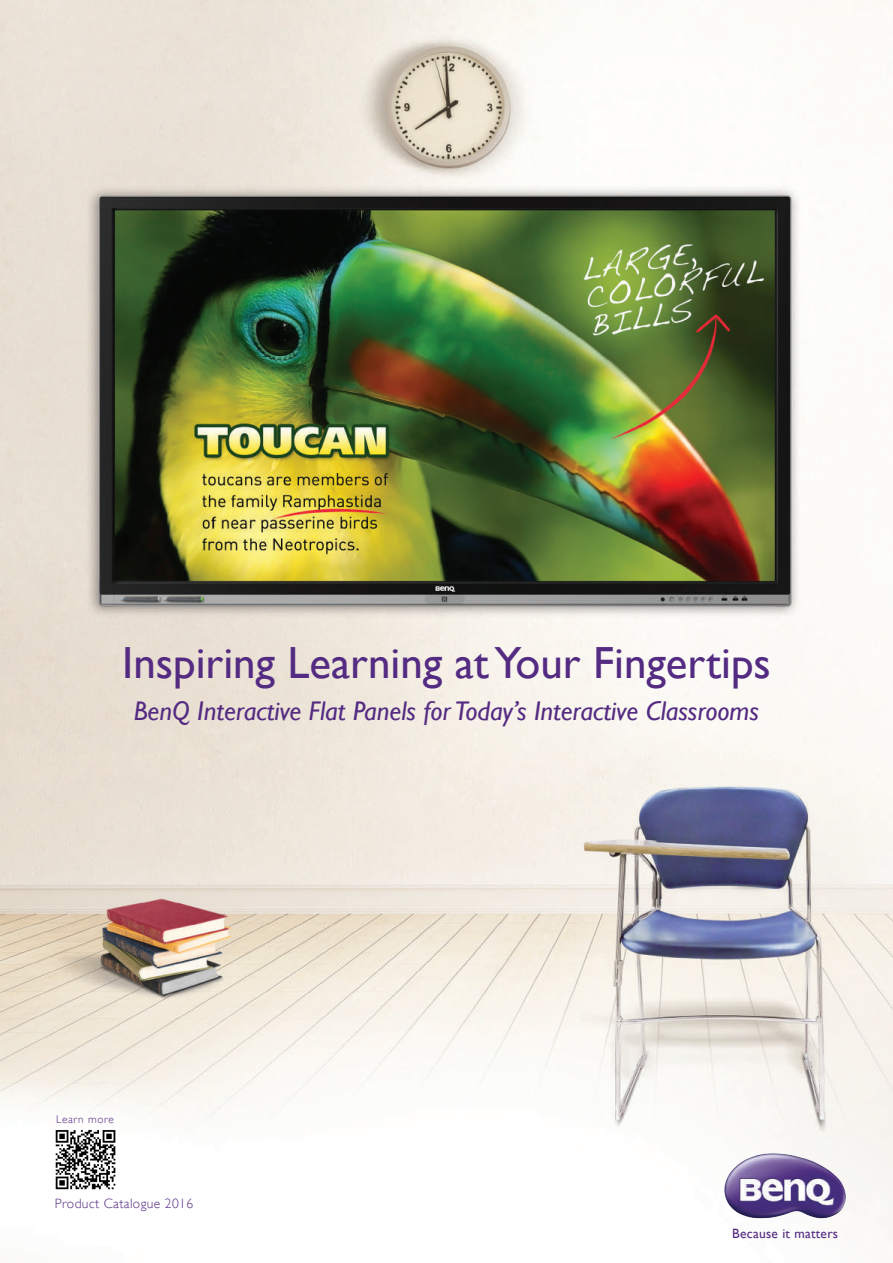
<style>
.page{position:relative;width:893px;height:1263px;background:#fff}
.page>*{position:absolute;margin:0;border:0;box-sizing:border-box;transform-origin:0 0}
.t1{font:45px "Gill Sans";color:#542b82}
.t2{font:italic 27px "Gill Sans";color:#542b82}
.t3{font:300 13.5px "Gill Sans";letter-spacing:.03em;color:#542b82}
.t4{font:13.5px "Gill Sans";letter-spacing:.02em;color:#542b82}
.t5{font:300 11.25px "Gill Sans";letter-spacing:.055em;color:#542b82}
</style>
<div class="page">
<img style="left:0;top:0;width:893px;height:1222px">
<img style="left:703px;top:1141px;width:161px;height:81px">
<img style="left:53px;top:1128px;width:64px;height:62px">
<h1 class="t1" style="left:122px;top:637px;width:650px">Inspiring Learning at Your Fingertips</h1>
<p class="t2" style="left:134px;top:695px;width:627px">BenQ Interactive Flat Panels for Today’s Interactive Classrooms</p>
<p class="t5" style="left:56px;top:1113px;width:59px">Learn more</p>
<p class="t3" style="left:55px;top:1195px;width:140px">Product Catalogue 2016</p>
<p class="t4" style="left:732px;top:1225px;width:107px">Because it matters</p>
</div>
